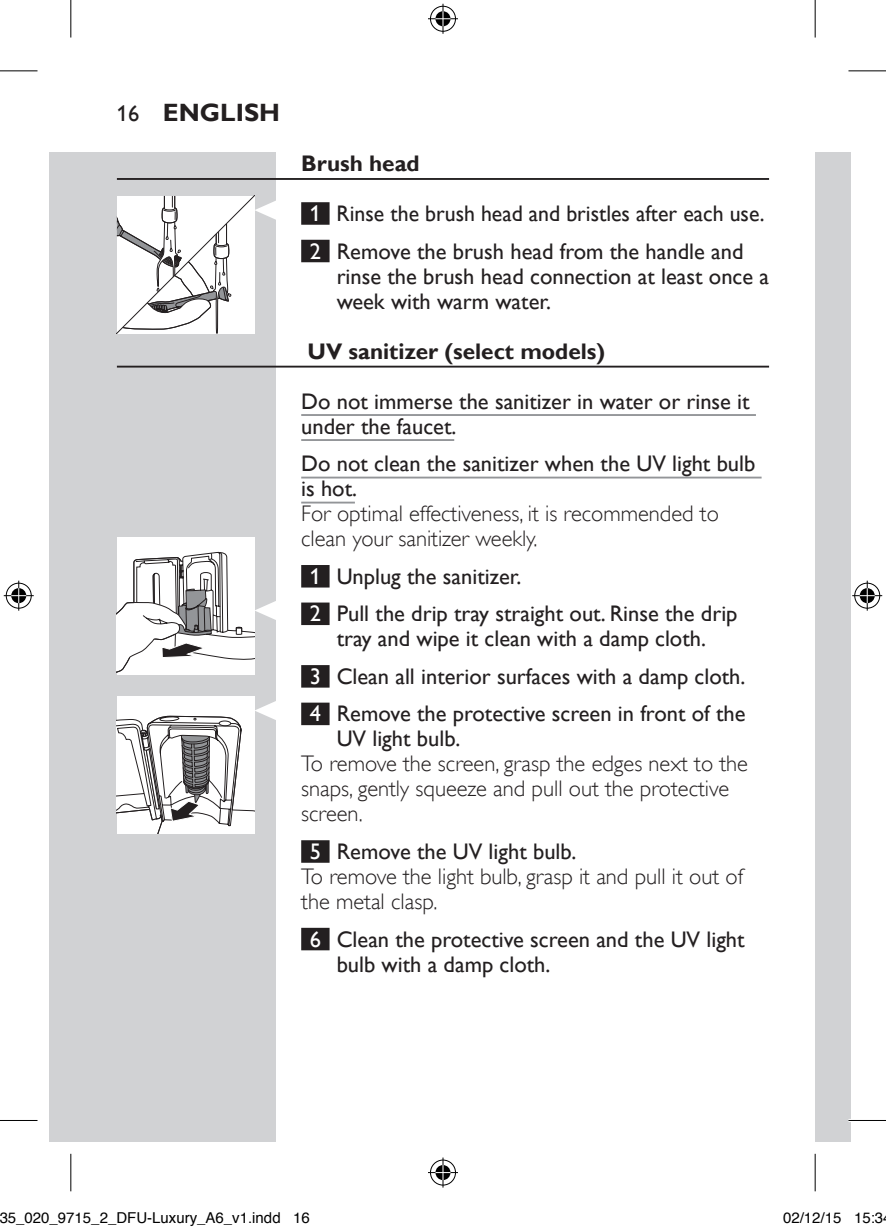
<style>
.page{position:relative;width:886px;height:1231px;background:#fff}
.page>*{position:absolute;margin:0;border:0;box-sizing:border-box;transform-origin:0 0}
.t1{font:700 25px "Gill Sans Alt One WGL";color:#231f20}
.t2{font:22.5px/37.5px "Gill Sans Alt One WGL";color:#231f20}
.t3{font:22.5px/25px "Gill Sans Alt One WGL Light";color:#231f20}
.t4{font:700 22.5px "Gill Sans Alt One WGL";color:#231f20}
.t5{font:15px "Helvetica";color:#000}
.s1{font-weight:400;font-size:22.5px}
.s2{color:#fff}
</style>
<div class="page">
<div style="left:815px;top:152px;width:35px;height:989px;background:#d1d2d4"></div>
<div style="left:50px;top:152px;width:226px;height:989px;background:#d1d2d4"></div>
<hr style="left:117px;top:178px;width:652px;height:2px;background:#231f20">
<div style="left:301px;top:202px;width:28px;height:23px;background:#231f20"></div>
<div style="left:301px;top:240px;width:28px;height:22px;background:#231f20"></div>
<hr style="left:117px;top:365px;width:652px;height:2px;background:#231f20">
<hr style="left:301px;top:414px;width:455px;height:2px;background:#939598">
<hr style="left:301px;top:439px;width:153px;height:2px;background:#939598">
<hr style="left:301px;top:476px;width:460px;height:2px;background:#939598">
<hr style="left:301px;top:501px;width:54px;height:2px;background:#939598">
<div style="left:301px;top:565px;width:28px;height:22px;background:#231f20"></div>
<div style="left:301px;top:602px;width:28px;height:23px;background:#231f20"></div>
<div style="left:301px;top:665px;width:28px;height:22px;background:#231f20"></div>
<div style="left:301px;top:702px;width:28px;height:23px;background:#231f20"></div>
<div style="left:301px;top:840px;width:28px;height:22px;background:#231f20"></div>
<div style="left:301px;top:927px;width:28px;height:23px;background:#231f20"></div>
<svg style="left:117px;top:196px;width:159px;height:137px;background:#e4e4e4"></svg>
<svg style="left:117px;top:537px;width:159px;height:138px;background:#ddddde"></svg>
<svg style="left:117px;top:696px;width:159px;height:137px;background:#d5d5d5"></svg>
<hr style="left:848px;top:1118px;width:38px;height:3px;background:#fff">
<hr style="left:0;top:70px;width:38px;height:1px;background:#000">
<hr style="left:848px;top:70px;width:38px;height:1px;background:#000">
<hr style="left:0;top:1119px;width:38px;height:1px;background:#000">
<hr style="left:848px;top:1119px;width:38px;height:1px;background:#000">
<hr style="left:70px;top:0;width:1px;height:38px;background:#000">
<hr style="left:70px;top:1153px;width:1px;height:37px;background:#000">
<hr style="left:814px;top:0;width:1px;height:38px;background:#000">
<hr style="left:814px;top:1153px;width:1px;height:37px;background:#000">
<div style="left:429px;top:5px;width:28px;height:28px;border:3px solid #fff;border-radius:50%"></div>
<hr style="left:428px;top:17px;width:30px;height:3px;background:#fff">
<hr style="left:441px;top:4px;width:3px;height:30px;background:#fff">
<div style="left:434px;top:10px;width:18px;height:18px;border:3px solid #fff;border-radius:50%"></div>
<div style="left:430px;top:6px;width:26px;height:26px;border:1px solid #000;border-radius:50%"></div>
<hr style="left:428px;top:18px;width:30px;height:1px;background:#000">
<hr style="left:442px;top:4px;width:1px;height:30px;background:#000">
<svg style="left:435px;top:11px;width:15px;height:15px"></svg>
<div style="left:429px;top:1158px;width:28px;height:28px;border:3px solid #fff;border-radius:50%"></div>
<hr style="left:428px;top:1170px;width:30px;height:3px;background:#fff">
<hr style="left:441px;top:1157px;width:3px;height:30px;background:#fff">
<div style="left:434px;top:1163px;width:18px;height:18px;border:3px solid #fff;border-radius:50%"></div>
<div style="left:430px;top:1159px;width:26px;height:25px;border:1px solid #000;border-radius:50%"></div>
<hr style="left:428px;top:1171px;width:30px;height:1px;background:#000">
<hr style="left:442px;top:1157px;width:1px;height:30px;background:#000">
<svg style="left:435px;top:1164px;width:15px;height:15px"></svg>
<div style="left:5px;top:581px;width:28px;height:28px;border:3px solid #fff;border-radius:50%"></div>
<hr style="left:4px;top:594px;width:30px;height:3px;background:#fff">
<hr style="left:17px;top:580px;width:3px;height:30px;background:#fff">
<div style="left:10px;top:586px;width:18px;height:18px;border:3px solid #fff;border-radius:50%"></div>
<div style="left:6px;top:582px;width:26px;height:26px;border:1px solid #000;border-radius:50%"></div>
<hr style="left:4px;top:595px;width:30px;height:1px;background:#000">
<hr style="left:18px;top:580px;width:1px;height:30px;background:#000">
<svg style="left:11px;top:588px;width:15px;height:15px"></svg>
<div style="left:853px;top:581px;width:28px;height:28px;border:3px solid #fff;border-radius:50%"></div>
<hr style="left:852px;top:594px;width:30px;height:3px;background:#fff">
<svg style="left:865px;top:580px;width:4px;height:30px"></svg>
<div style="left:858px;top:586px;width:18px;height:18px;border:3px solid #fff;border-radius:50%"></div>
<div style="left:854px;top:582px;width:26px;height:26px;border:1px solid #000;border-radius:50%"></div>
<hr style="left:852px;top:595px;width:30px;height:1px;background:#000">
<hr style="left:867px;top:580px;width:1px;height:30px;background:#000">
<svg style="left:859px;top:588px;width:15px;height:15px"></svg>
<p class="t1" style="left:117px;top:95px;width:164px"><span class="s1">16</span> ENGLISH</p>
<p class="t4" style="left:301px;top:148px;width:120px">Brush head</p>
<p class="t2" style="left:310px;top:194px;width:456px"><span class="s2">1</span> Rinse the brush head and bristles after each use.<br><span class="s2">2</span> Remove the brush head from the handle and</p>
<p class="t2" style="left:337px;top:263px;width:434px;line-height:25px">rinse the brush head connection at least once a week with warm water.</p>
<p class="t4" style="left:307px;top:335px;width:299px">UV sanitizer (select models)</p>
<p class="t2" style="left:301px;top:388px;width:450px;line-height:25px">Do not immerse the sanitizer in water or rinse it under the faucet.</p>
<p class="t2" style="left:301px;top:451px;width:456px;line-height:25px">Do not clean the sanitizer when the UV light bulb is hot.</p>
<p class="t3" style="left:301px;top:501px;width:419px">For optimal effectiveness, it is recommended to clean your sanitizer weekly.</p>
<p class="t2" style="left:310px;top:557px;width:429px"><span class="s2">1</span> Unplug the sanitizer.<br><span class="s2">2</span> Pull the drip tray straight out. Rinse the drip</p>
<p class="t2" style="left:310px;top:619px;width:437px;text-align:center">tray and wipe it clean with a damp cloth.<br><span class="s2">3</span> Clean all interior surfaces with a damp cloth.<br><span class="s2">4</span> Remove the protective screen in front of the</p>
<p class="t2" style="left:337px;top:719px;width:125px">UV light bulb.</p>
<p class="t3" style="left:301px;top:751px;width:448px">To remove the screen, grasp the edges next to the snaps, gently squeeze and pull out the protective screen.</p>
<p class="t2" style="left:310px;top:832px;width:268px"><span class="s2">5</span> Remove the UV light bulb.</p>
<p class="t3" style="left:301px;top:863px;width:443px">To remove the light bulb, grasp it and pull it out of the metal clasp.</p>
<p class="t2" style="left:337px;top:926px;width:409px;line-height:25px;text-indent:-27px"><span class="s2">6</span> Clean the protective screen and the UV light bulb with a damp cloth.</p>
<p class="t5" style="left:0;top:1206px;width:312px">35_020_9715_2_DFU-Luxury_A6_v1.indd 16</p>
<p class="t5" style="left:783px;top:1206px;width:102px">02/12/15 15:3</p>
</div>
